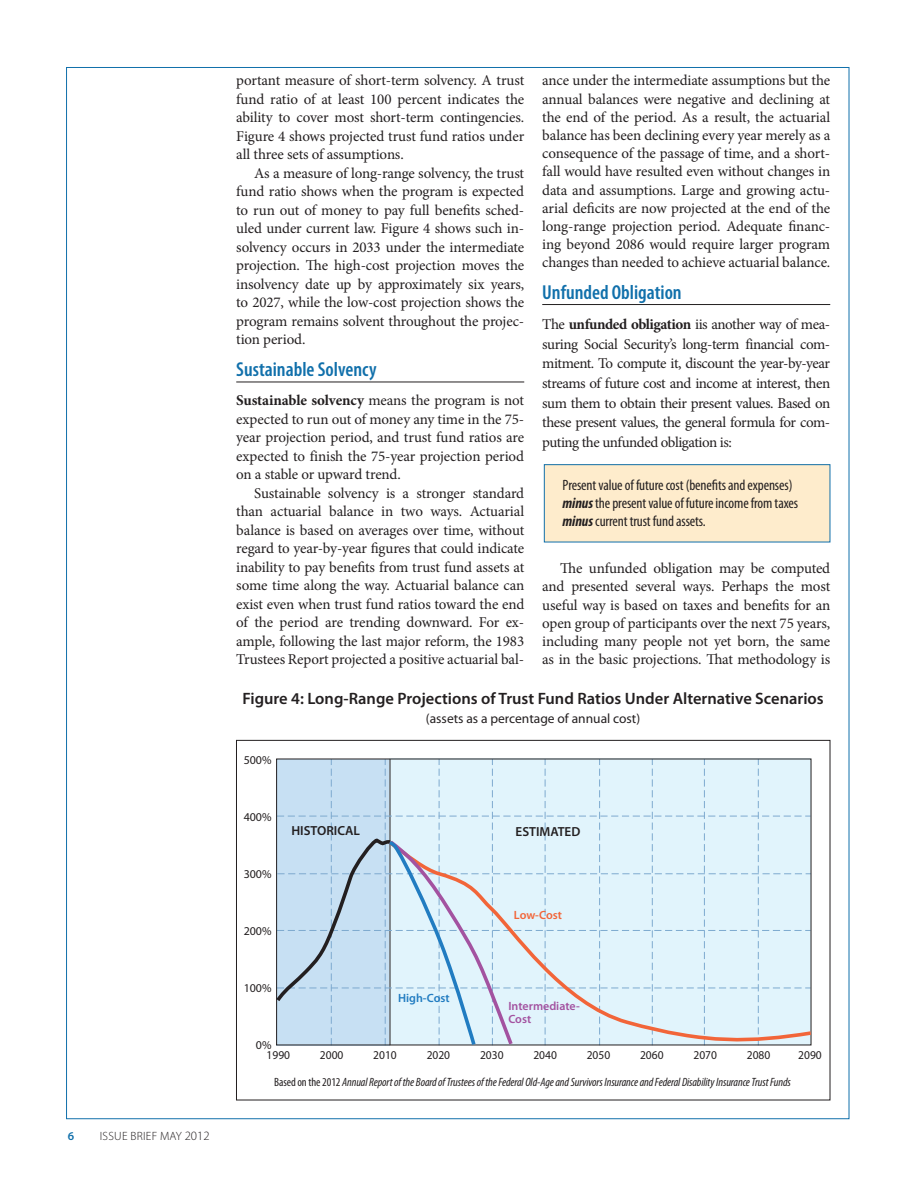
<style>
.page{position:relative;width:918px;height:1188px;background:#fff}
.page>*{position:absolute;margin:0;border:0;box-sizing:border-box;transform-origin:0 0}
.Subhead_Underline{font:600 condensed 20.25px "Myriad Pro";color:#1170ab}
.Table_title{font:600 16.5px "Myriad Pro";color:#231f20}
.Body_Text{font:15px/18.5px "Minion Pro";letter-spacing:-.01em;color:#231f20;text-align:justify}
.Body_Text_First_Para{font:15px/18.5px "Minion Pro";letter-spacing:-.02em;color:#231f20;text-align:justify}
.Body_Text-2{font:condensed 15px "Myriad Pro";letter-spacing:-.01em;color:#231f20}
.Table_title-2{font:13.5px "Myriad Pro";color:#231f20}
.t1{font:600 13.2px "Myriad Pro";color:#231f20}
.References{font:italic condensed 12px "Myriad Pro";letter-spacing:-.01em;color:#231f20}
.t2{font:12px "Myriad Pro";color:#231f20;scale:.96 1}
.t3{font:12px/10.6px "Myriad Pro";color:#231f20}
.t4{font:300 12px "Myriad Pro";letter-spacing:.02em;color:#231f20}
.t5{font:600 12px/13.2px "Myriad Pro";color:#a352a0}
.t6{font:600 12px "Myriad Pro";color:#217cc1}
.t7{font:600 12px "Myriad Pro";letter-spacing:-.01em;color:#f26539}
.t8{font:600 12px "Myriad Pro";color:#1170ab}
.s1{font-size:12.75px}
.s2{font-weight:700}
.s3{font-weight:700;font-style:italic}
.s4{font-style:normal}
</style>
<div class="page">
<svg style="left:276px;top:759px;width:535px;height:287px;background:#d5e8f3"></svg>
<hr style="left:236px;top:382px;width:288px;height:1px;background:#231f20">
<hr style="left:542px;top:304px;width:288px;height:1px;background:#231f20">
<div style="left:544px;top:465px;width:286px;height:77px;background:#feeccc"></div>
<div style="left:544px;top:464px;width:286px;height:78px;border:1px solid #1170ab"></div>
<p class="t8" style="left:68px;top:1128px;width:8px">6</p>
<p class="t4" style="left:100px;top:1129px;width:111px">ISSUE BRIEF MAY <span class="s1">2012</span></p>
<p class="Body_Text_First_Para" style="left:236px;top:71px;width:290px">portant measure of short-term solvency. A trust fund ratio of at least 100 percent indicates the ability to cover most short-term contingencies.<br>Figure 4 shows projected trust fund ratios under all three sets of assumptions.</p>
<p class="Body_Text" style="left:236px;top:164px;width:290px;text-indent:18px">As a measure of long-range solvency, the trust fund ratio shows when the program is expected to run out of money to pay full benefits sched&shy;uled under current law. Figure 4 shows such in&shy;solvency occurs in 2033 under the intermediate projection. The high-cost projection moves the insolvency date up by approximately six years, to 2027, while the low-cost projection shows the program remains solvent throughout the projec&shy;tion period.</p>
<p class="Subhead_Underline" style="left:236px;top:358px;width:142px">Sustainable Solvency</p>
<p class="Body_Text_First_Para" style="left:236px;top:391px;width:290px"><span class="s2">Sustainable solvency</span> means the program is not expected to run out of money any time in the 75- year projection period, and trust fund ratios are expected to finish the 75-year projection period on a stable or upward trend.</p>
<p class="Body_Text" style="left:236px;top:484px;width:290px;text-indent:18px">Sustainable solvency is a stronger standard than actuarial balance in two ways. Actuarial balance is based on averages over time, without regard to year-by-year figures that could indicate inability to pay benefits from trust fund assets at some time along the way. Actuarial balance can exist even when trust fund ratios toward the end of the period are trending downward. For ex&shy;ample, following the last major reform, the 1983<br>Trustees Report projected a positive actuarial bal-</p>
<p class="Body_Text" style="left:542px;top:72px;width:290px">ance under the intermediate assumptions but the annual balances were negative and declining at the end of the period. As a result, the actuarial balance has been declining every year merely as a consequence of the passage of time, and a short&shy;fall would have resulted even without changes in data and assumptions. Large and growing actu&shy;arial deficits are now projected at the end of the long-range projection period. Adequate financ&shy;ing beyond 2086 would require larger program changes than needed to achieve actuarial balance.</p>
<p class="Subhead_Underline" style="left:542px;top:281px;width:141px">Unfunded Obligation</p>
<p class="Body_Text_First_Para" style="left:542px;top:314px;width:290px;line-height:19.6px">The <span class="s2">unfunded obligation</span> iis another way of mea&shy;suring Social Security’s long-term financial com&shy;mitment. To compute it, discount the year-by-year streams of future cost and income at interest, then sum them to obtain their present values. Based on these present values, the general formula for com&shy;puting the unfunded obligation is:</p>
<p class="Body_Text-2" style="left:563px;top:476px;width:231px">Present value of future cost (benefits and expenses)</p>
<p class="Body_Text-2" style="left:563px;top:494px;width:237px"><span class="s3">minus</span> the present value of future income from taxes</p>
<p class="Body_Text-2" style="left:563px;top:512px;width:145px"><span class="s3">minus</span> current trust fund assets.</p>
<p class="Body_Text" style="left:542px;top:559px;width:290px;text-indent:18px">The unfunded obligation may be computed and presented several ways. Perhaps the most useful way is based on taxes and benefits for an open group of participants over the next 75 years, including many people not yet born, the same as in the basic projections. That methodology is</p>
<p class="Table_title" style="left:242px;top:688px;width:583px">Figure 4: Long-Range Projections of Trust Fund Ratios Under Alternative Scenarios</p>
<p class="Table_title-2" style="left:426px;top:710px;width:216px">(assets as a percentage of annual cost)</p>
<p class="t3" style="left:244px;top:755px;width:29px">500%</p>
<p class="t3" style="left:244px;top:811px;width:29px">400%</p>
<p class="t3" style="left:244px;top:868px;width:29px">300%</p>
<p class="t3" style="left:244px;top:925px;width:29px">200%</p>
<p class="t3" style="left:244px;top:982px;width:29px">100%</p>
<p class="t1" style="left:291px;top:822px;width:70px">HISTORICAL</p>
<p class="t1" style="left:516px;top:823px;width:66px">ESTIMATED</p>
<p class="t6" style="left:398px;top:991px;width:53px">High-Cost</p>
<p class="t7" style="left:514px;top:908px;width:50px">Low-Cost</p>
<p class="t5" style="left:508px;top:999px;width:73px">Intermediate-<br>Cost</p>
<p class="t3" style="left:267px;top:1039px;width:25px;text-indent:-11px">0%<br>1990</p>
<p class="t2" style="left:320px;top:1048px;width:26px">2000</p>
<p class="t2" style="left:373px;top:1048px;width:26px">2010</p>
<p class="t2" style="left:427px;top:1048px;width:26px">2020</p>
<p class="t2" style="left:480px;top:1048px;width:26px">2030</p>
<p class="t2" style="left:533px;top:1048px;width:26px">2040</p>
<p class="t2" style="left:587px;top:1048px;width:26px">2050</p>
<p class="t2" style="left:640px;top:1048px;width:26px">2060</p>
<p class="t2" style="left:693px;top:1048px;width:26px">2070</p>
<p class="t2" style="left:747px;top:1048px;width:26px">2080</p>
<p class="t2" style="left:798px;top:1048px;width:26px">2090</p>
<p class="References" style="left:274px;top:1075px;width:518px"><span class="s4">Based on the 2012</span> Annual Report of the Board of Trustees of the Federal Old-Age and Survivors Insurance and Federal Disability Insurance Trust Funds</p>
</div>
